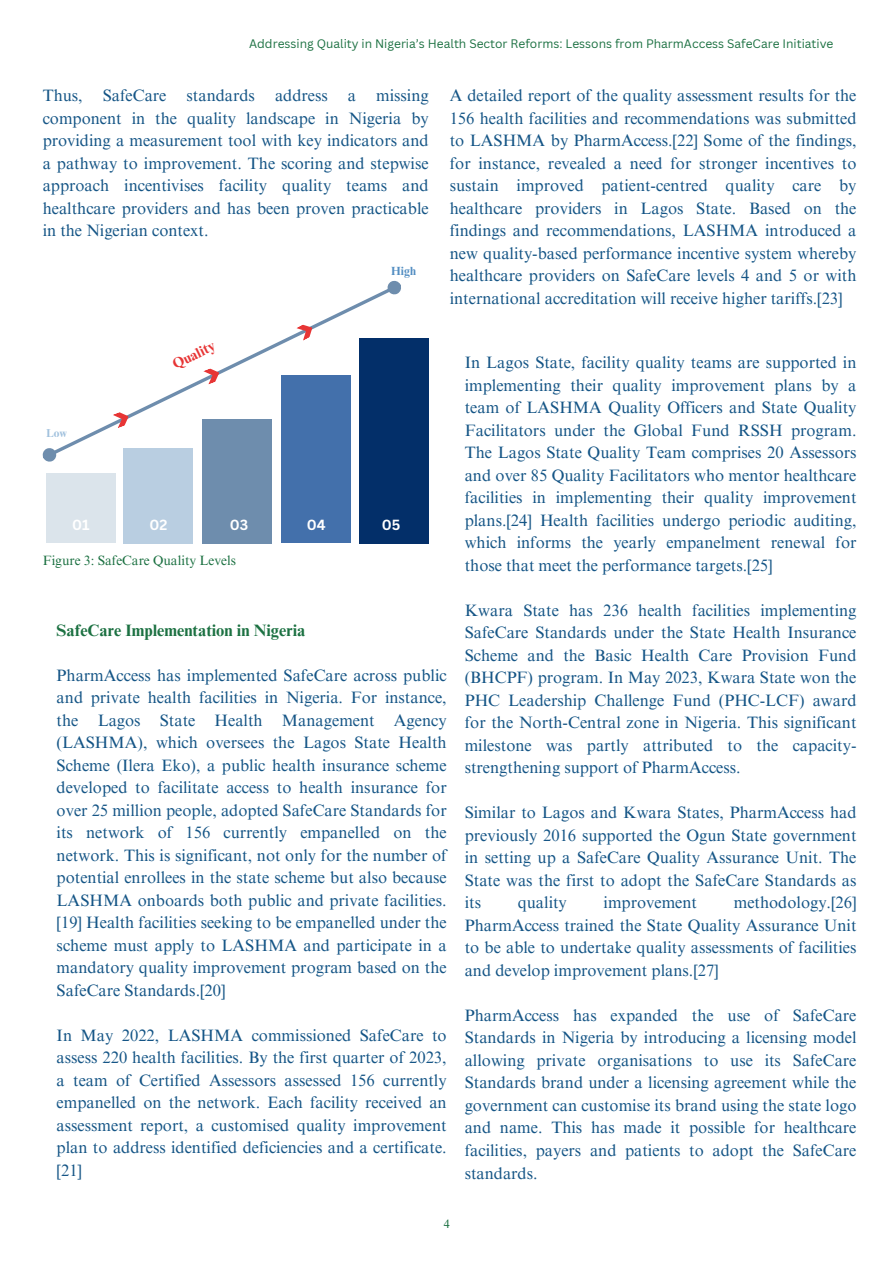
<style>
.page{position:relative;width:893px;height:1264px;background:#fff}
.page>*{position:absolute;margin:0;border:0;box-sizing:border-box;transform-origin:0 0}
.t1{font:16.5px/22.5px "Times NRMT Pro";color:#155586;text-align:justify}
.t2{font:700 16.5px "Times NRMT Pro";color:#1c7142}
.t3{font:700 14.25px "Canva Sans";color:#fff}
.t4{font:700 14.25px "Times NRMT Pro";color:#e73535}
.t5{font:13.5px "Times NRMT Pro";color:#1c7142}
.t6{font:12px "Canva Sans";color:#1c7142}
.t7{font:12px "Times NRMT Pro";color:#1c7142}
.t8{font:700 11.85px "Times NRMT Pro";color:#538ec2}
.t9{font:700 11.4px "Times NRMT Pro";color:#538ec2}
</style>
<div class="page">
<div style="left:46px;top:473px;width:70px;height:70px;background:#dbe4eb"></div>
<div style="left:124px;top:448px;width:69px;height:95px;background:#b9cee1"></div>
<div style="left:202px;top:419px;width:70px;height:124px;background:#6e8dad"></div>
<div style="left:281px;top:375px;width:69px;height:168px;background:#4370ab"></div>
<div style="left:359px;top:338px;width:69px;height:205px;background:#032f69"></div>
<svg style="left:61px;top:291px;width:322px;height:166px"></svg>
<svg style="left:42px;top:447px;width:19px;height:15px"></svg>
<svg style="left:383px;top:280px;width:18px;height:15px"></svg>
<svg style="left:112px;top:412px;width:17px;height:16px"></svg>
<svg style="left:203px;top:368px;width:16px;height:17px"></svg>
<svg style="left:296px;top:324px;width:16px;height:17px"></svg>
<p class="t6" style="left:249px;top:35px;width:585px">Addressing Quality in Nigeria’s Health Sector Reforms: Lessons from PharmAccess SafeCare Initiative</p>
<h5 class="t1" style="left:43px;top:86px;width:387px">Thus, SafeCare standards address a missing component in the quality landscape in Nigeria by providing a measurement tool with key indicators and a pathway to improvement. The scoring and stepwise approach incentivises facility quality teams and healthcare providers and has been proven practicable in the Nigerian context.</h5>
<h5 class="t8" style="left:391px;top:266px;width:26px">High</h5>
<h2 class="t1" style="left:449px;top:86px;width:408px">A detailed report of the quality assessment results for the 156 health facilities and recommendations was submitted to LASHMA by PharmAccess.[22] Some of the findings, for instance, revealed a need for stronger incentives to sustain improved patient-centred quality care by healthcare providers in Lagos State. Based on the findings and recommendations, LASHMA introduced a new quality-based performance incentive system whereby healthcare providers on SafeCare levels 4 and 5 or with international accreditation will receive higher tariffs.[23]</h2>
<p class="t9" style="left:46px;top:428px;width:22px">Low</p>
<h3 class="t4" style="left:171px;top:360px;width:47px;rotate:-26deg">Quality</h3>
<p class="t3" style="left:72px;top:514px;width:19px">01</p>
<p class="t3" style="left:149px;top:514px;width:19px">02</p>
<p class="t3" style="left:230px;top:514px;width:20px">03</p>
<p class="t3" style="left:307px;top:514px;width:20px">04</p>
<p class="t3" style="left:382px;top:514px;width:20px">05</p>
<h2 class="t5" style="left:43px;top:556px;width:195px">Figure 3: SafeCare Quality Levels</h2>
<h4 class="t2" style="left:57px;top:623px;width:250px">SafeCare Implementation in Nigeria</h4>
<h1 class="t1" style="left:57px;top:665px;width:391px">PharmAccess has implemented SafeCare across public and private health facilities in Nigeria. For instance, the Lagos State Health Management Agency (LASHMA), which oversees the Lagos State Health Scheme (Ilera Eko), a public health insurance scheme developed to facilitate access to health insurance for over 25 million people, adopted SafeCare Standards for its network of 156 currently empanelled on the network. This is significant, not only for the number of potential enrollees in the state scheme but also because LASHMA onboards both public and private facilities. [19] Health facilities seeking to be empanelled under the scheme must apply to LASHMA and participate in a mandatory quality improvement program based on the SafeCare Standards.[20]</h1>
<h2 class="t1" style="left:57px;top:1025px;width:391px">In May 2022, LASHMA commissioned SafeCare to assess 220 health facilities. By the first quarter of 2023, a team of Certified Assessors assessed 156 currently empanelled on the network. Each facility received an assessment report, a customised quality improvement plan to address identified deficiencies and a certificate. [21]</h2>
<p class="t1" style="left:464px;top:353px;width:393px">In Lagos State, facility quality teams are supported in implementing their quality improvement plans by a team of LASHMA Quality Officers and State Quality Facilitators under the Global Fund RSSH program.<br>The Lagos State Quality Team comprises 20 Assessors and over 85 Quality Facilitators who mentor healthcare facilities in implementing their quality improvement plans.[24] Health facilities undergo periodic auditing, which informs the yearly empanelment renewal for those that meet the performance targets.[25]</p>
<h2 class="t1" style="left:464px;top:601px;width:393px">Kwara State has 236 health facilities implementing SafeCare Standards under the State Health Insurance Scheme and the Basic Health Care Provision Fund (BHCPF) program. In May 2023, Kwara State won the PHC Leadership Challenge Fund (PHC-LCF) award for the North-Central zone in Nigeria. This significant milestone was partly attributed to the capacity&shy;strengthening support of PharmAccess.</h2>
<h2 class="t1" style="left:464px;top:803px;width:393px">Similar to Lagos and Kwara States, PharmAccess had previously 2016 supported the Ogun State government in setting up a SafeCare Quality Assurance Unit. The State was the first to adopt the SafeCare Standards as its</h2>
<h2 class="t1" style="left:517px;top:893px;width:51px">quality</h2>
<h2 class="t1" style="left:603px;top:893px;width:95px">improvement</h2>
<h2 class="t1" style="left:464px;top:893px;width:393px;text-indent:269px">methodology.[26] PharmAccess trained the State Quality Assurance Unit to be able to undertake quality assessments of facilities and develop improvement plans.[27]</h2>
<h2 class="t1" style="left:464px;top:1006px;width:393px">PharmAccess has expanded the use of SafeCare Standards in Nigeria by introducing a licensing model allowing private organisations to use its SafeCare Standards brand under a licensing agreement while the government can customise its brand using the state logo and name. This has made it possible for healthcare facilities, payers and patients to adopt the SafeCare standards.</h2>
<h2 class="t7" style="left:443px;top:1219px;width:8px">4</h2>
</div>
